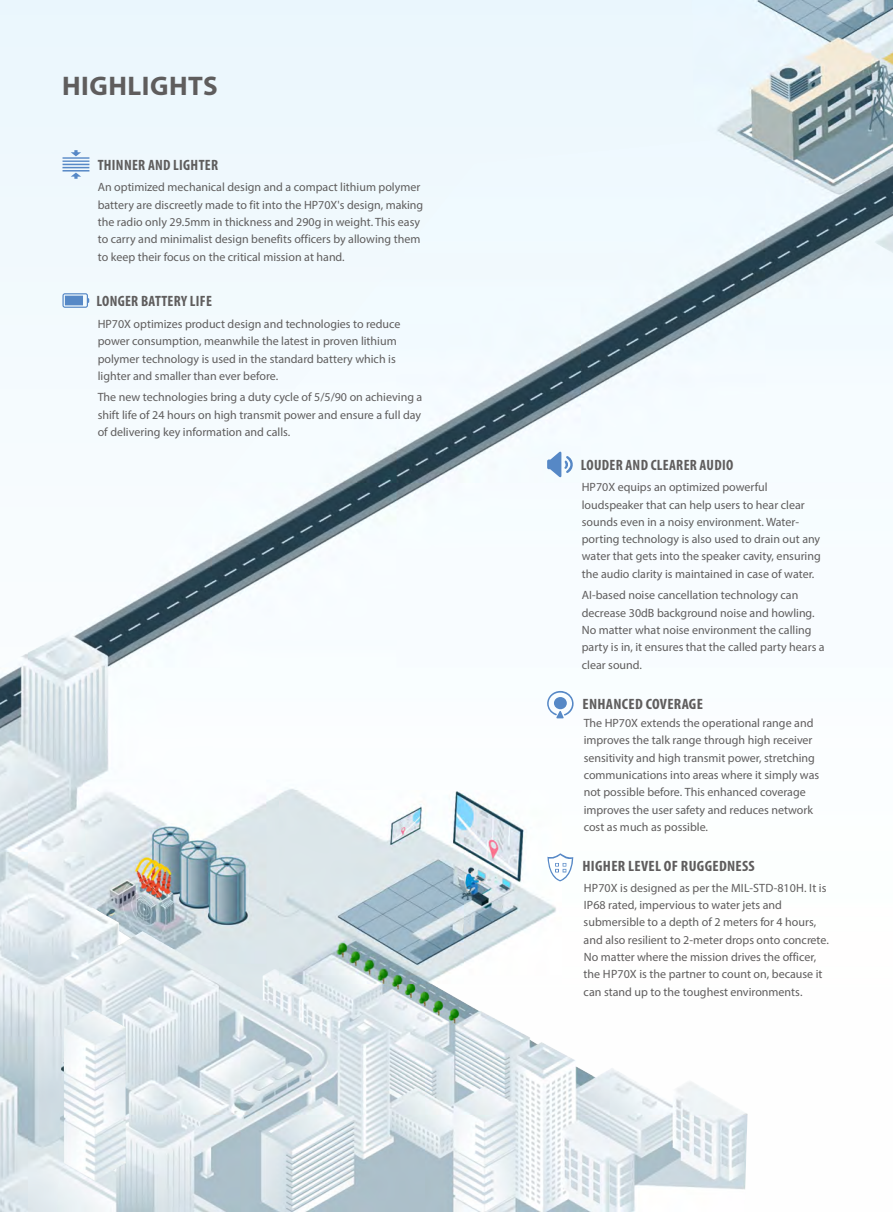
<style>
.page{position:relative;width:893px;height:1212px;background:#fff}
.page>*{position:absolute;margin:0;border:0;box-sizing:border-box;transform-origin:0 0}
.t1{font:700 27px "Myriad Pro";letter-spacing:.02em;color:#5f5d5d}
.t2{font:700 condensed 15px "Myriad Pro";letter-spacing:.02em;color:#5f5d5d}
.t3{font:700 condensed 15px "Myriad Pro";letter-spacing:.02em;color:#5f5d5d;scale:1.05 1}
.t4{font:12px/17.2px "Myriad Pro";color:#5f5d5d}
</style>
<div class="page">
<img style="left:0;top:115px;width:893px;height:1097px">
<img style="left:83px;top:780px;width:366px;height:151px">
<img style="left:57px;top:931px;width:690px;height:281px">
<img style="left:64px;top:1010px;width:62px;height:171px">
<img style="left:688px;top:0;width:205px;height:308px">
<img style="left:280px;top:791px;width:282px;height:192px">
<svg style="left:547px;top:691px;width:28px;height:27px"></svg>
<svg style="left:547px;top:450px;width:28px;height:28px"></svg>
<svg style="left:62px;top:150px;width:27px;height:29px"></svg>
<svg style="left:62px;top:293px;width:27px;height:15px"></svg>
<svg style="left:547px;top:853px;width:27px;height:28px"></svg>
<h1 class="t1" style="left:62px;top:75px;width:157px">HIGHLIGHTS</h1>
<p class="t2" style="left:98px;top:158px;width:122px">THINNER AND LIGHTER</p>
<p class="t4" style="left:98px;top:180px;width:327px">An optimized mechanical design and a compact lithium polymer battery are discreetly made to fit into the HP70X's design, making the radio only 29.5mm in thickness and 290g in weight. This easy to carry and minimalist design benefits officers by allowing them to keep their focus on the critical mission at hand.</p>
<p class="t2" style="left:97px;top:294px;width:117px">LONGER BATTERY LIFE</p>
<p class="t4" style="left:98px;top:316px;width:304px">HP70X optimizes product design and technologies to reduce power consumption, meanwhile the latest in proven lithium polymer technology is used in the standard battery which is lighter and smaller than ever before.</p>
<p class="t4" style="left:98px;top:390px;width:326px;text-align:justify">The new technologies bring a duty cycle of 5/5/90 on achieving a shift life of 24 hours on high transmit power and ensure a full day of delivering key information and calls.</p>
<p class="t2" style="left:581px;top:458px;width:154px">LOUDER AND CLEARER AUDIO</p>
<p class="t4" style="left:582px;top:480px;width:240px">HP70X equips an optimized powerful loudspeaker that can help users to hear clear sounds even in a noisy environment. Water&shy;porting technology is also used to drain out any water that gets into the speaker cavity, ensuring the audio clarity is maintained in case of water.</p>
<p class="t4" style="left:582px;top:588px;width:244px">AI-based noise cancellation technology can decrease 30dB background noise and howling.<br>No matter what noise environment the calling party is in, it ensures that the called party hears a clear sound.</p>
<p class="t3" style="left:582px;top:697px;width:116px">ENHANCED COVERAGE</p>
<p class="t4" style="left:584px;top:715px;width:237px">The HP70X extends the operational range and improves the talk range through high receiver sensitivity and high transmit power, stretching communications into areas where it simply was not possible before. This enhanced coverage improves the user safety and reduces network cost as much as possible.</p>
<p class="t3" style="left:582px;top:859px;width:166px">HIGHER LEVEL OF RUGGEDNESS</p>
<p class="t4" style="left:584px;top:880px;width:247px">HP70X is designed as per the MIL-STD-810H. It is IP68 rated, impervious to water jets and submersible to a depth of 2 meters for 4 hours, and also resilient to 2-meter drops onto concrete.<br>No matter where the mission drives the officer, the HP70X is the partner to count on, because it can stand up to the toughest environments.</p>
</div>
